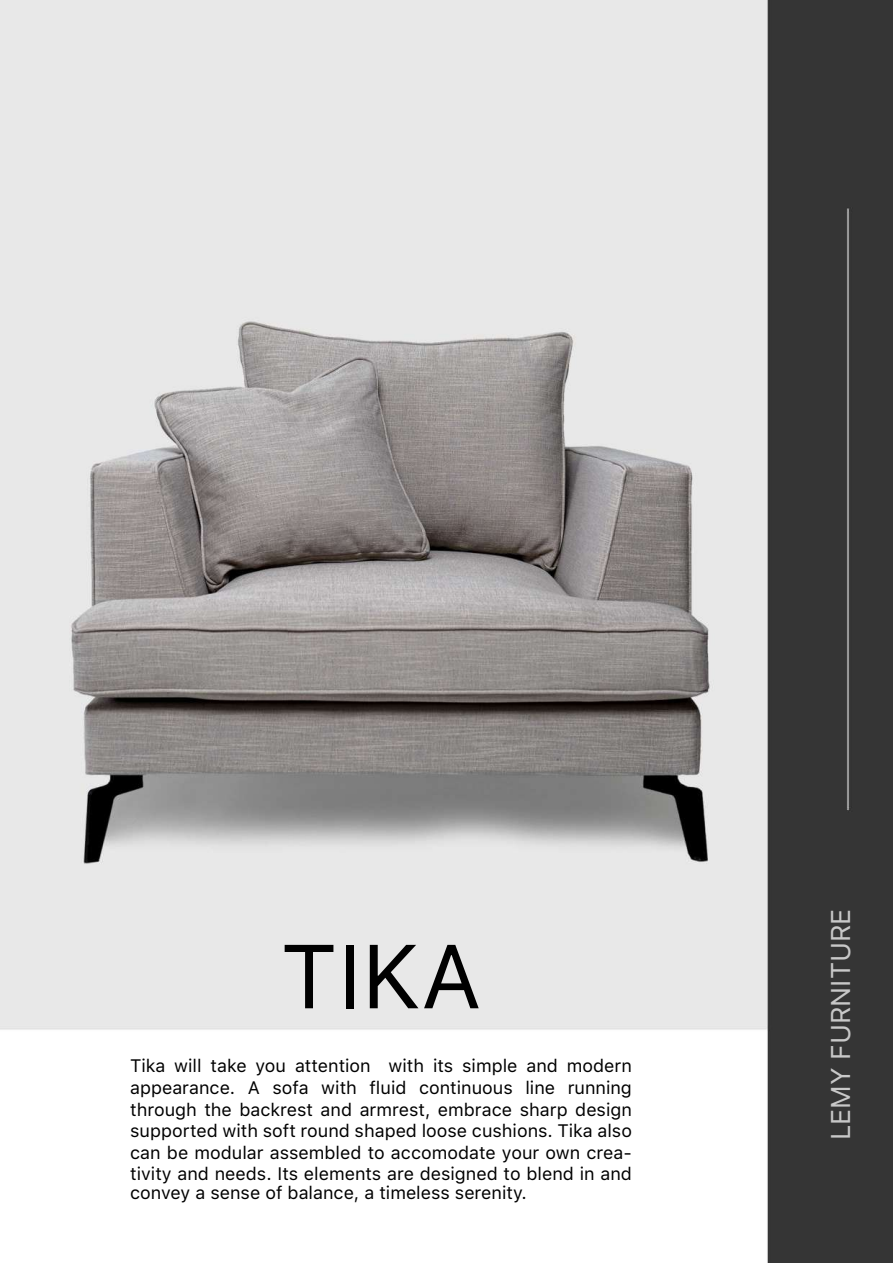
<style>
.page{position:relative;width:893px;height:1263px;background:#fff}
.page>*{position:absolute;margin:0;border:0;box-sizing:border-box;transform-origin:0 0}
.t1{font:90px "SF Pro Text";color:#000}
.t2{font:27px "SF Pro Text";color:#c8c8c8}
.t3{font:18px/21.6px "SF Pro Text";color:#000;text-align:justify}
</style>
<div class="page">
<img style="left:0;top:0;width:893px;height:1263px">
<h1 class="t1" style="left:280px;top:911px;width:203px">TIKA</h1>
<p class="t3" style="left:130px;top:1054px;width:503px">Tika will take you attention with its simple and modern appearance. A sofa with fluid continuous line running through the backrest and armrest, embrace sharp design supported with soft round shaped loose cushions. Tika also can be modular assembled to accomodate your own crea&shy;tivity and needs. Its elements are designed to blend in and</p>
<p class="t3" style="left:130px;top:1181px;width:398px">convey a sense of balance, a timeless serenity.</p>
<h2 class="t2" style="left:821px;top:1140px;width:233px;rotate:-90deg">LEMY FURNITURE</h2>
</div>
